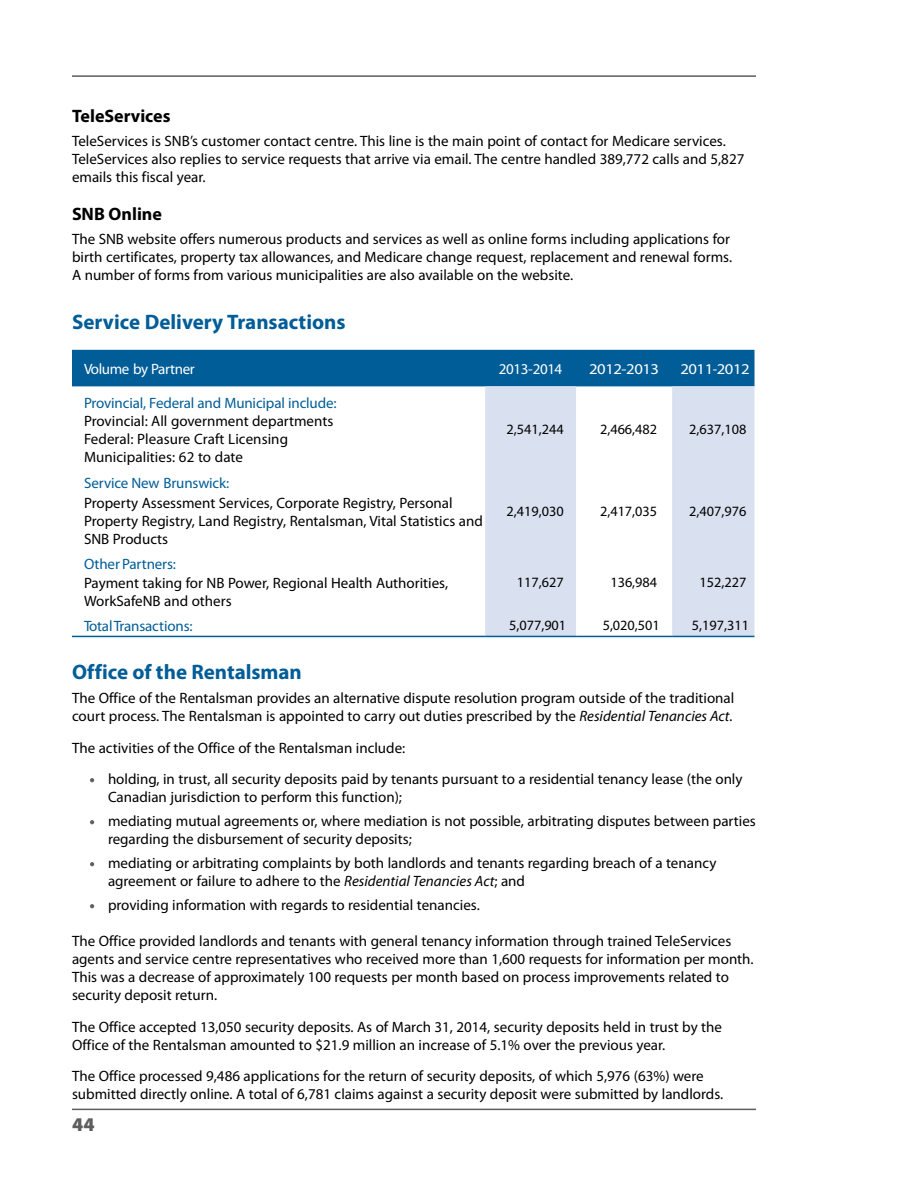
<style>
.page{position:relative;width:918px;height:1188px;background:#fff}
.page>*{position:absolute;margin:0;border:0;box-sizing:border-box;transform-origin:0 0}
.text{font:700 21px "Myriad Pro";color:#005d97}
.head_4{font:700 21px "Myriad Pro";color:#005d97}
.t1{font:900 19.5px "Myriad Pro";color:#5e5e5f}
.Head_3{font:700 18px "Myriad Pro";color:#000}
.text-2{font:15px/18px "Myriad Pro";color:#000}
.text-3{font:15px "Myriad Pro";letter-spacing:-.01em;color:#005d97}
.text-4{font:15px "Myriad Pro";letter-spacing:-.025em;color:#fff}
.text-5{font:15px "Myriad Pro";letter-spacing:-.025em;color:#fff;scale:1.11 1}
.text-6{font:14.25px "Myriad Pro";color:#000}
.s1{color:#005d97}
.s2{font-style:italic}
.s3{color:#5e5e5f}
</style>
<div class="page">
<hr style="left:72px;top:1109px;width:684px;height:1px;background:#5e5e5f">
<hr style="left:72px;top:75px;width:684px;height:2px;background:#5e5e5f">
<div style="left:72px;top:350px;width:682px;height:36px;background:#005d97"></div>
<svg style="left:485px;top:386px;width:269px;height:250px;fill:#d9e1f0"></svg>
<hr style="left:72px;top:636px;width:413px;height:1px;background:#005d97">
<hr style="left:485px;top:636px;width:91px;height:1px;background:#005d97">
<hr style="left:576px;top:636px;width:96px;height:1px;background:#005d97">
<hr style="left:672px;top:636px;width:83px;height:1px;background:#005d97">
<svg style="left:90px;top:778px;width:4px;height:4px"></svg>
<svg style="left:90px;top:820px;width:4px;height:4px"></svg>
<svg style="left:90px;top:862px;width:4px;height:4px"></svg>
<svg style="left:90px;top:904px;width:4px;height:4px"></svg>
<h3 class="Head_3" style="left:72px;top:104px;width:100px">TeleServices</h3>
<p class="text-2" style="left:72px;top:132px;width:674px">TeleServices is SNB’s customer contact centre. This line is the main point of contact for Medicare services.<br>TeleServices also replies to service requests that arrive via email. The centre handled 389,772 calls and 5,827 emails this fiscal year.</p>
<h3 class="Head_3" style="left:72px;top:202px;width:91px">SNB Online</h3>
<p class="text-2" style="left:72px;top:230px;width:662px">The SNB website offers numerous products and services as well as online forms including applications for birth certificates, property tax allowances, and Medicare change request, replacement and renewal forms.<br>A number of forms from various municipalities are also available on the website.</p>
<p class="text" style="left:72px;top:308px;width:275px">Service Delivery Transactions</p>
<p class="text-4" style="left:84px;top:361px;width:112px">Volume by Partner</p>
<p class="text-4" style="left:499px;top:361px;width:65px">2013-2014</p>
<p class="text-5" style="left:589px;top:361px;width:65px">2012-2013</p>
<p class="text-5" style="left:680px;top:361px;width:64px">2011-2012</p>
<p class="text-2" style="left:84px;top:394px;width:254px"><span class="s1">Provincial, Federal and Municipal include:<br></span>Provincial: All government departments Federal: Pleasure Craft Licensing Municipalities: 62 to date</p>
<p class="text-6" style="left:507px;top:422px;width:59px">2,541,244</p>
<p class="text-6" style="left:600px;top:422px;width:59px">2,466,482</p>
<p class="text-6" style="left:689px;top:422px;width:59px">2,637,108</p>
<p class="text-3" style="left:84px;top:475px;width:147px">Service New Brunswick:</p>
<p class="text-2" style="left:84px;top:494px;width:400px">Property Assessment Services, Corporate Registry, Personal<br>Property Registry, Land Registry, Rentalsman, Vital Statistics and<br>SNB Products</p>
<p class="text-6" style="left:507px;top:503px;width:59px">2,419,030</p>
<p class="text-6" style="left:600px;top:503px;width:59px">2,417,035</p>
<p class="text-6" style="left:689px;top:503px;width:59px">2,407,976</p>
<p class="text-3" style="left:84px;top:555px;width:93px">Other Partners:</p>
<p class="text-2" style="left:84px;top:575px;width:366px">Payment taking for NB Power, Regional Health Authorities,<br>WorkSafeNB and others</p>
<p class="text-6" style="left:517px;top:575px;width:48px">117,627</p>
<p class="text-6" style="left:610px;top:575px;width:48px">136,984</p>
<p class="text-6" style="left:700px;top:575px;width:48px">152,227</p>
<p class="text-3" style="left:84px;top:617px;width:110px">Total Transactions:</p>
<p class="text-6" style="left:509px;top:618px;width:59px">5,077,901</p>
<p class="text-6" style="left:603px;top:618px;width:59px">5,020,501</p>
<p class="text-6" style="left:692px;top:618px;width:59px">5,197,311</p>
<h4 class="head_4" style="left:72px;top:658px;width:231px">Office of the Rentalsman</h4>
<p class="text-2" style="left:72px;top:689px;width:664px">The Office of the Rentalsman provides an alternative dispute resolution program outside of the traditional court process. The Rentalsman is appointed to carry out duties prescribed by the <span class="s2">Residential Tenancies Act.</span></p>
<p class="text-2" style="left:72px;top:739px;width:335px">The activities of the Office of the Rentalsman include:</p>
<p class="text-2" style="left:108px;top:770px;width:636px;text-indent:-18px"><span class="s3">•</span> holding, in trust, all security deposits paid by tenants pursuant to a residential tenancy lease (the only<br>Canadian jurisdiction to perform this function);</p>
<p class="text-2" style="left:108px;top:812px;width:649px;text-indent:-18px"><span class="s3">•</span> mediating mutual agreements or, where mediation is not possible, arbitrating disputes between parties regarding the disbursement of security deposits;</p>
<p class="text-2" style="left:108px;top:854px;width:610px;text-indent:-18px"><span class="s3">•</span> mediating or arbitrating complaints by both landlords and tenants regarding breach of a tenancy agreement or failure to adhere to the <span class="s2">Residential Tenancies Act</span>; and</p>
<p class="text-2" style="left:90px;top:896px;width:391px"><span class="s3">•</span> providing information with regards to residential tenancies.</p>
<p class="text-2" style="left:72px;top:932px;width:683px">The Office provided landlords and tenants with general tenancy information through trained TeleServices agents and service centre representatives who received more than 1,600 requests for information per month.<br>This was a decrease of approximately 100 requests per month based on process improvements related to security deposit return.</p>
<p class="text-2" style="left:72px;top:1018px;width:652px">The Office accepted 13,050 security deposits. As of March 31, 2014, security deposits held in trust by the<br>Office of the Rentalsman amounted to $21.9 million an increase of 5.1% over the previous year.</p>
<p class="text-2" style="left:72px;top:1067px;width:653px">The Office processed 9,486 applications for the return of security deposits, of which 5,976 (63%) were submitted directly online. A total of 6,781 claims against a security deposit were submitted by landlords.</p>
<h2 class="t1" style="left:72px;top:1112px;width:24px">44</h2>
</div>
